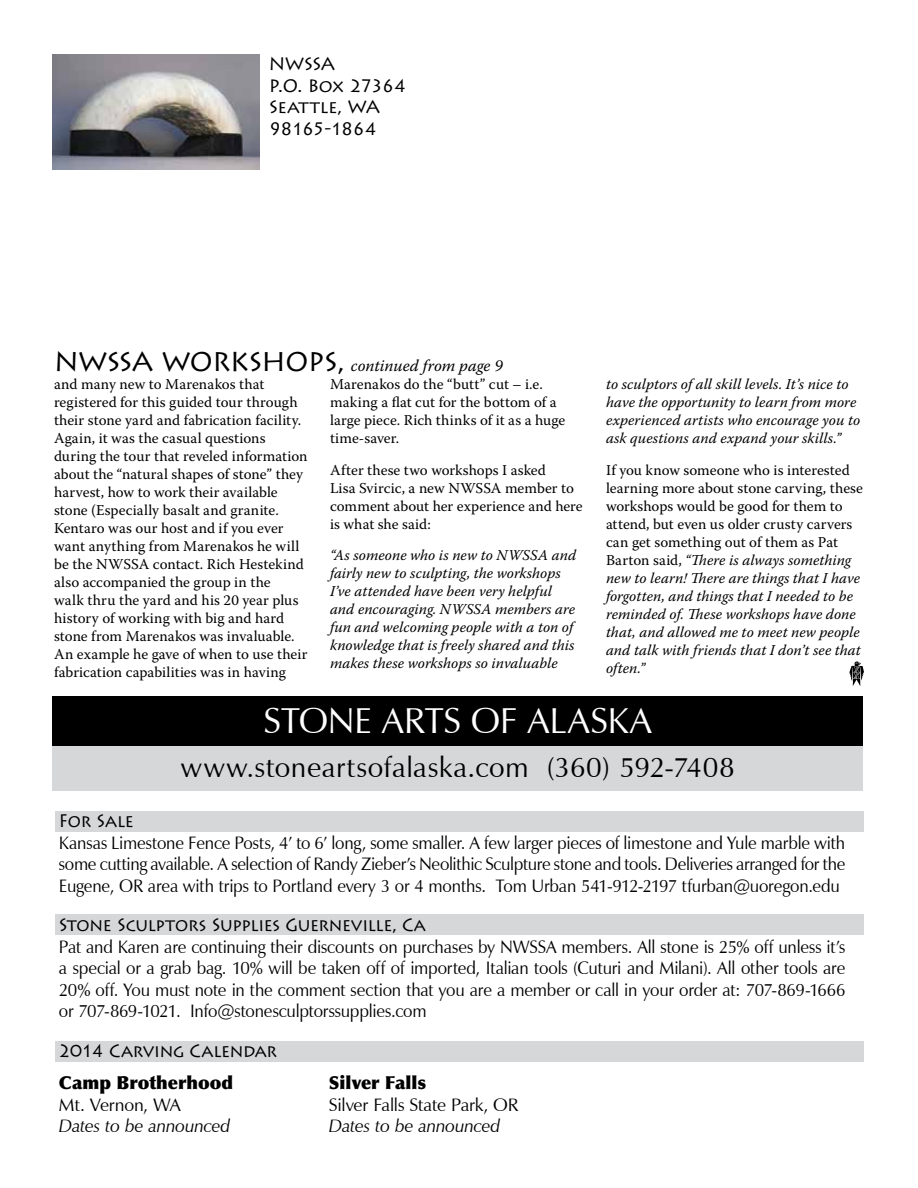
<style>
.page{position:relative;width:918px;height:1188px;background:#fff}
.page>*{position:absolute;margin:0;border:0;box-sizing:border-box;transform-origin:0 0}
.t1{font:36px "Zapf Humanist 601 BT";letter-spacing:-.015em;color:#fff}
.t2{font:28.5px "Zapf Humanist 601 BT";letter-spacing:.02em;color:#000}
.t3{font:18px/21.6px "Zapf Humanist 601 BT";letter-spacing:-.01em;color:#000;text-align:justify;scale:.96 1}
.t4{font:18px "Lithos Pro";letter-spacing:-.04em;color:#000;scale:.96 1}
.t5{font:18px/21.6px "Lithos Pro";letter-spacing:-.04em;color:#000}
.t6{font:italic 18px "Zapf Humanist 601 BT";letter-spacing:-.015em;color:#000}
.t7{font:18px "Zapf Humanist 601 BT";letter-spacing:-.01em;color:#000}
.t8{font:900 18px "Optima Extra";color:#000}
.t9{font:italic 16.5px "Warnock Pro";letter-spacing:-.005em;color:#000}
.t10{font:15px/18px "Warnock Pro";letter-spacing:.005em;color:#000}
.t11{font:italic 15px/18px "Warnock Pro";letter-spacing:.005em;color:#000}
.s1{font-family:"Lithos Pro";font-style:normal;font-size:27px}
.s2{font-style:normal}
</style>
<div class="page">
<div style="left:56px;top:1041px;width:808px;height:20px;background:#d6d7d8"></div>
<div style="left:56px;top:811px;width:808px;height:20px;background:#d6d7d8"></div>
<div style="left:56px;top:915px;width:808px;height:20px;background:#d6d7d8"></div>
<div style="left:53px;top:736px;width:810px;height:55px;background:#d6d7d8"></div>
<div style="left:53px;top:696px;width:810px;height:49px;background:#000"></div>
<img style="left:53px;top:54px;width:207px;height:116px">
<svg style="left:849px;top:662px;width:15px;height:24px"></svg>
<p class="t5" style="left:269px;top:53px;width:139px">NWSSA<br>P.O. Box 27364<br>Seattle, WA<br>98165-1864</p>
<p class="t9" style="left:54px;top:355px;width:450px"><span class="s1">NWSSA WORKSHOPS,</span> continued from page 9</p>
<p class="t10" style="left:54px;top:375px;width:255px">and many new to Marenakos that registered for this guided tour through their stone yard and fabrication facility.<br>Again, it was the casual questions during the tour that reveled information about the “natural shapes of stone” they harvest, how to work their available stone (Especially basalt and granite.<br>Kentaro was our host and if you ever want anything from Marenakos he will be the NWSSA contact. Rich Hestekind also accompanied the group in the<br>walk thru the yard and his 20 year plus history of working with big and hard stone from Marenakos was invaluable.<br>An example he gave of when to use their fabrication capabilities was in having</p>
<p class="t10" style="left:330px;top:375px;width:237px">Marenakos do the “butt” cut – i.e. making a flat cut for the bottom of a large piece. Rich thinks of it as a huge time-saver.</p>
<p class="t10" style="left:330px;top:460px;width:254px">After these two workshops I asked<br>Lisa Svircic, a new NWSSA member to comment about her experience and here is what she said:</p>
<p class="t11" style="left:330px;top:546px;width:248px">“As someone who is new to NWSSA and fairly new to sculpting, the workshops I’ve attended have been very helpful and encouraging. NWSSA members are fun and welcoming people with a ton of knowledge that is freely shared and this makes these workshops so invaluable</p>
<p class="t11" style="left:606px;top:375px;width:256px">to sculptors of all skill levels. It’s nice to have the opportunity to learn from more experienced artists who encourage you to ask questions and expand your skills.”</p>
<p class="t11" style="left:606px;top:460px;width:259px"><span class="s2">If you know someone who is interested learning more about stone carving, these workshops would be good for them to attend, but even us older crusty carvers can get something out of them as Pat Barton said,</span> “There is always something new to learn! There are things that I have forgotten, and things that I needed to be reminded of. These workshops have done that, and allowed me to meet new people and talk with friends that I don’t see that often.”</p>
<h1 class="t1" style="left:264px;top:698px;width:390px">STONE ARTS OF ALASKA</h1>
<h2 class="t2" style="left:181px;top:749px;width:555px">www.stoneartsofalaska.com (360) 592-7408</h2>
<p class="t4" style="left:59px;top:810px;width:80px">For Sale</p>
<p class="t3" style="left:59px;top:832px;width:821px">Kansas Limestone Fence Posts, 4’ to 6’ long, some smaller. A few larger pieces of limestone and Yule marble with some cutting available. A selection of Randy Zieber’s Neolithic Sculpture stone and tools. Deliveries arranged for the Eugene, OR area with trips to Portland every 3 or 4 months. Tom Urban 541-912-2197 tfurban@uoregon.edu</p>
<p class="t4" style="left:59px;top:914px;width:384px">Stone Sculptors Supplies Guerneville, Ca</p>
<p class="t3" style="left:59px;top:936px;width:821px">Pat and Karen are continuing their discounts on purchases by NWSSA members. All stone is 25% off unless it’s a special or a grab bag. 10% will be taken off of imported, Italian tools (Cuturi and Milani). All other tools are 20% off. You must note in the comment section that you are a member or call in your order at: 707-869-1666 or 707-869-1021. Info@stonesculptorssupplies.com</p>
<p class="t4" style="left:59px;top:1040px;width:229px">2014 Carving Calendar</p>
<p class="t8" style="left:59px;top:1072px;width:176px">Camp Brotherhood</p>
<p class="t8" style="left:329px;top:1072px;width:99px">Silver Falls</p>
<p class="t7" style="left:59px;top:1093px;width:123px">Mt. Vernon, WA</p>
<p class="t7" style="left:329px;top:1093px;width:191px">Silver Falls State Park, OR</p>
<p class="t6" style="left:59px;top:1115px;width:173px">Dates to be announced</p>
<p class="t6" style="left:329px;top:1115px;width:173px">Dates to be announced</p>
</div>
